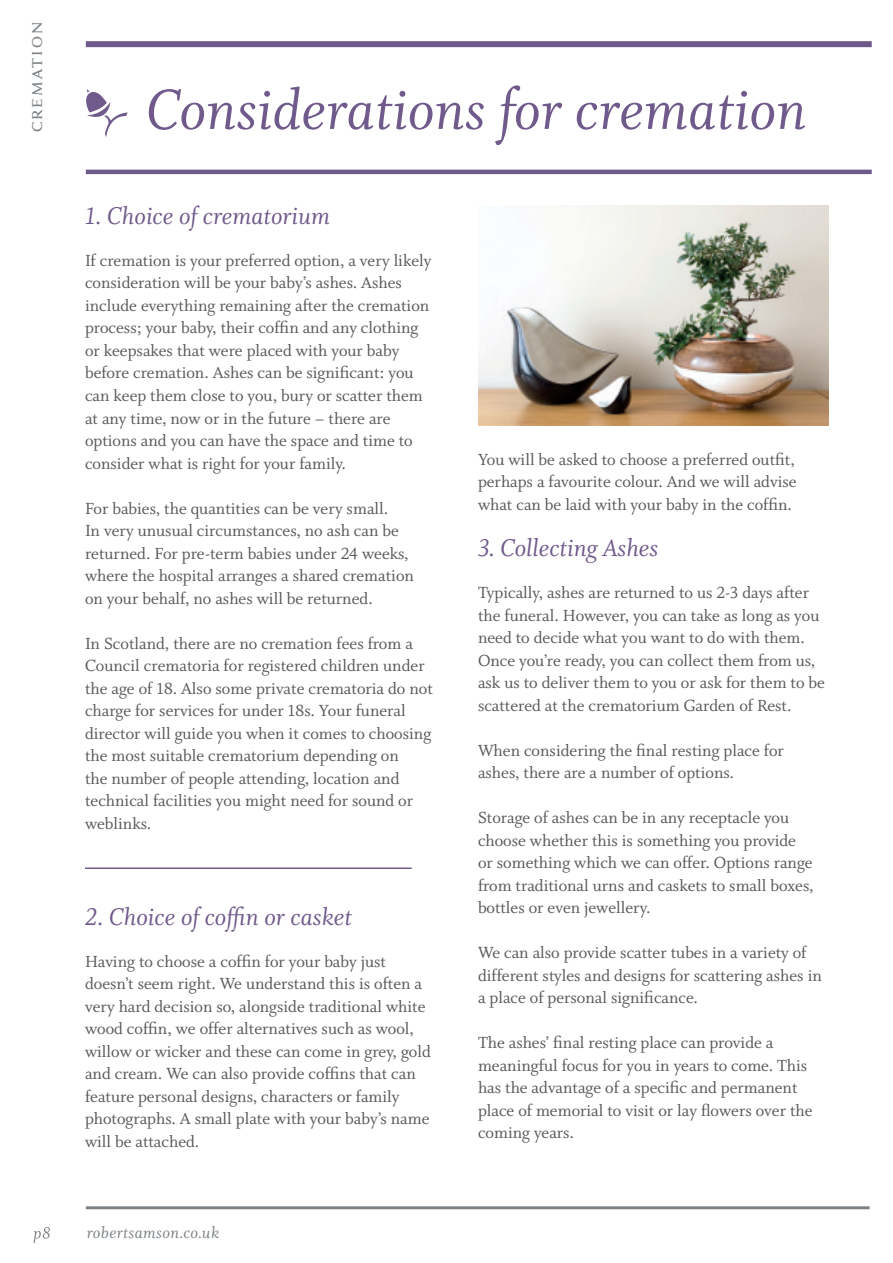
<style>
.page{position:relative;width:893px;height:1263px;background:#fff}
.page>*{position:absolute;margin:0;border:0;box-sizing:border-box;transform-origin:0 0}
.t1{font:63px "Whitman Italic LF";color:#70598b}
.t2{font:27px "Whitman Italic LF";color:#70598b}
.t3{font:21px "Anziano Small Caps";color:#7e8387}
.t4{font:18px/22.5px "Whitman Roman LF";color:#57585a}
.t5{font:18px "Whitman Italic LF";letter-spacing:.02em;color:#7e8387}
</style>
<div class="page">
<hr style="left:86px;top:1206px;width:784px;height:3px;background:#7e8387">
<svg style="left:34px;top:1227px;width:16px;height:16px"></svg>
<hr style="left:86px;top:170px;width:786px;height:4px;background:#70598b">
<div style="left:86px;top:41px;width:786px;height:6px;background:#70598b"></div>
<svg style="left:86px;top:89px;width:42px;height:48px"></svg>
<hr style="left:85px;top:867px;width:327px;height:2px;background:#70598b">
<img style="left:479px;top:205px;width:349px;height:220px">
<p class="t3" style="left:25px;top:133px;width:114px;rotate:-90deg">cremation</p>
<h1 class="t1" style="left:146px;top:75px;width:662px">Considerations for cremation</h1>
<h2 class="t2" style="left:85px;top:201px;width:246px">1. Choice of crematorium</h2>
<p class="t4" style="left:85px;top:250px;width:348px">If cremation is your preferred option, a very likely consideration will be your baby’s ashes. Ashes include everything remaining after the cremation process; your baby, their coffin and any clothing or keepsakes that were placed with your baby before cremation. Ashes can be significant: you can keep them close to you, bury or scatter them at any time, now or in the future – there are options and you can have the space and time to consider what is right for your family.</p>
<p class="t4" style="left:85px;top:497px;width:330px">For babies, the quantities can be very small.<br>In very unusual circumstances, no ash can be returned. For pre-term babies under 24 weeks, where the hospital arranges a shared cremation on your behalf, no ashes will be returned.</p>
<p class="t4" style="left:85px;top:632px;width:349px">In Scotland, there are no cremation fees from a Council crematoria for registered children under the age of 18. Also some private crematoria do not charge for services for under 18s. Your funeral director will guide you when it comes to choosing the most suitable crematorium depending on<br>the number of people attending, location and technical facilities you might need for sound or weblinks.</p>
<h2 class="t2" style="left:85px;top:901px;width:268px">2. Choice of coffin or casket</h2>
<p class="t4" style="left:85px;top:950px;width:347px">Having to choose a coffin for your baby just doesn’t seem right. We understand this is often a very hard decision so, alongside traditional white wood coffin, we offer alternatives such as wool, willow or wicker and these can come in grey, gold and cream. We can also provide coffins that can feature personal designs, characters or family photographs. A small plate with your baby’s name will be attached.</p>
<p class="t5" style="left:87px;top:1223px;width:134px">robertsamson.co.uk</p>
<p class="t4" style="left:478px;top:448px;width:320px;text-align:justify">You will be asked to choose a preferred outfit, perhaps a favourite colour. And we will advise what can be laid with your baby in the coffin.</p>
<h2 class="t2" style="left:478px;top:533px;width:182px">3. Collecting Ashes</h2>
<p class="t4" style="left:478px;top:582px;width:348px">Typically, ashes are returned to us 2-3 days after the funeral. However, you can take as long as you need to decide what you want to do with them.<br>Once you’re ready, you can collect them from us, ask us to deliver them to you or ask for them to be scattered at the crematorium Garden of Rest.</p>
<p class="t4" style="left:478px;top:739px;width:307px">When considering the final resting place for ashes, there are a number of options.</p>
<p class="t4" style="left:478px;top:807px;width:337px">Storage of ashes can be in any receptacle you choose whether this is something you provide or something which we can offer. Options range from traditional urns and caskets to small boxes, bottles or even jewellery.</p>
<p class="t4" style="left:478px;top:942px;width:345px">We can also provide scatter tubes in a variety of different styles and designs for scattering ashes in a place of personal significance.</p>
<p class="t4" style="left:478px;top:1032px;width:336px">The ashes’ final resting place can provide a meaningful focus for you in years to come. This has the advantage of a specific and permanent place of memorial to visit or lay flowers over the coming years.</p>
</div>
